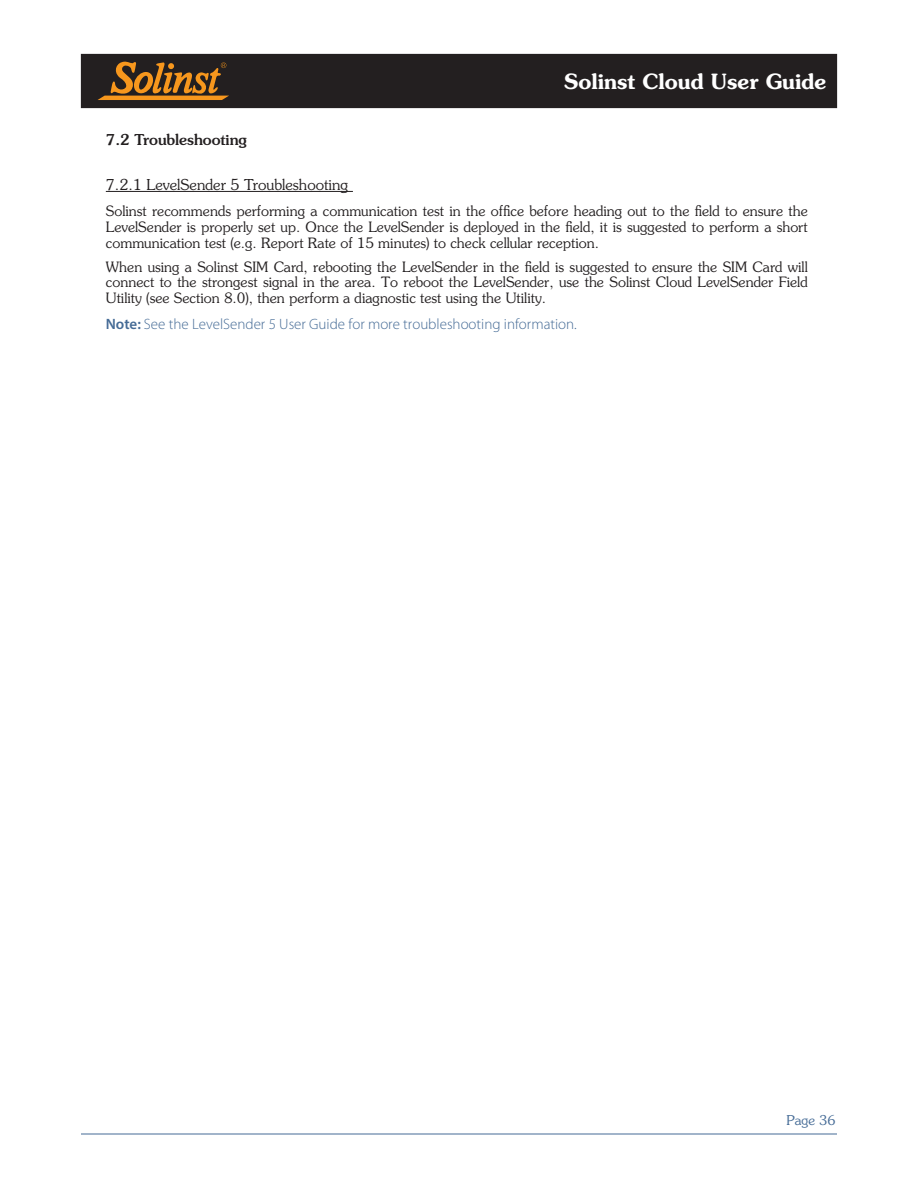
<style>
.page{position:relative;width:918px;height:1188px;background:#fff}
.page>*{position:absolute;margin:0;border:0;box-sizing:border-box;transform-origin:0 0}
.t1{font:600 21px "Souvenir Std";color:#fff}
.Body_9_5{font:300 15px "Myriad Pro";color:#456b96}
.BODY_Title_1_1_1{font:300 15px "Souvenir Std";color:#231f20}
.BODY_Title_1_1{font:500 15px "Souvenir Std";color:#231f20}
.Body_9_5-2{font:300 14.25px/15.8px "Souvenir Std";color:#231f20;text-align:justify}
.t2{font:300 13.5px "Souvenir Std";color:#456b96}
.s1{font-weight:600}
</style>
<div class="page">
<div style="left:81px;top:54px;width:756px;height:54px;background:#231f20"></div>
<hr style="left:81px;top:1134px;width:756px;height:1px;background:#456b96">
<svg style="left:98px;top:62px;width:131px;height:38px"></svg>
<hr style="left:106px;top:191px;width:247px;height:1px;background:#231f20">
<h1 class="t1" style="left:564px;top:68px;width:264px">Solinst Cloud User Guide</h1>
<p class="BODY_Title_1_1" style="left:106px;top:130px;width:143px">7.2 Troubleshooting</p>
<p class="BODY_Title_1_1_1" style="left:106px;top:176px;width:244px">7.2.1 LevelSender 5 Troubleshooting</p>
<p class="Body_9_5-2" style="left:106px;top:204px;width:704px">Solinst recommends performing a communication test in the office before heading out to the field to ensure the LevelSender is properly set up. Once the LevelSender is deployed in the field, it is suggested to perform a short communication test (e.g. Report Rate of 15 minutes) to check cellular reception.</p>
<p class="Body_9_5-2" style="left:106px;top:259px;width:704px">When using a Solinst SIM Card, rebooting the LevelSender in the field is suggested to ensure the SIM Card will connect to the strongest signal in the area. To reboot the LevelSender, use the Solinst Cloud LevelSender Field Utility (see Section 8.0), then perform a diagnostic test using the Utility.</p>
<p class="Body_9_5" style="left:106px;top:316px;width:473px"><span class="s1">Note:</span> See the LevelSender 5 User Guide for more troubleshooting information.</p>
<p class="t2" style="left:786px;top:1112px;width:51px">Page 36</p>
</div>
